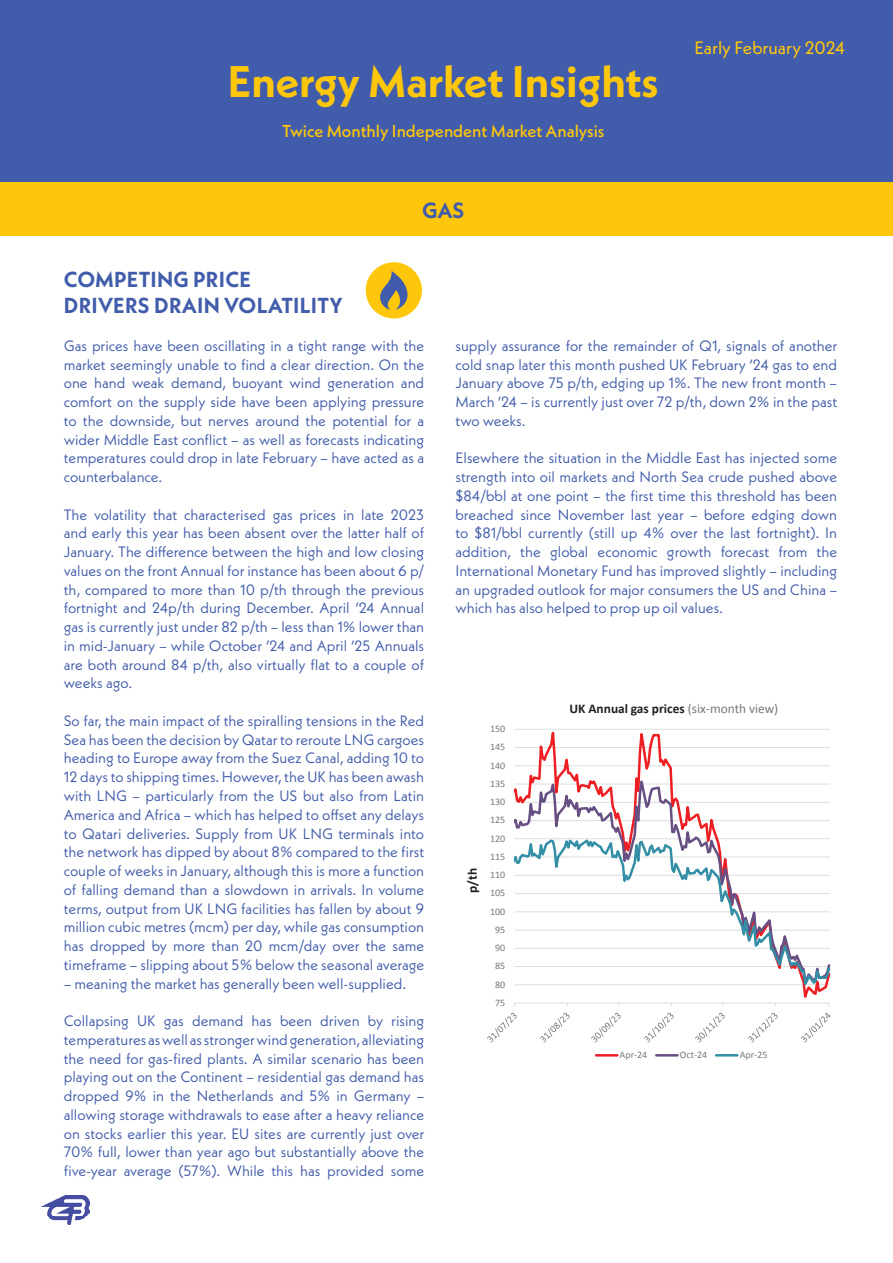
<style>
.page{position:relative;width:893px;height:1263px;background:#fff}
.page>*{position:absolute;margin:0;border:0;box-sizing:border-box;transform-origin:0 0}
.t1{font:700 44.1px "Neue Kabel";color:#fec70c}
.t2{font:700 21.9px "Neue Kabel";color:#415caa}
.t3{font:700 21.75px/26.1px "Neue Kabel";letter-spacing:.01em;color:#415caa}
.t4{font:18px "Neue Kabel";color:#fec70c}
.t5{font:500 17.25px "Neue Kabel";color:#fec70c}
.t6{font:15px/18.8px "Neue Kabel";color:#415caa;text-align:justify}
.t7{font:700 13.35px "Calibri";color:#231f20}
.t8{font:10.05px "Calibri";color:#76787b}
.s1{font-weight:400;color:#76787b}
</style>
<div class="page">
<div style="left:0;top:0;width:893px;height:182px;background:#415caa"></div>
<img style="left:42px;top:1196px;width:48px;height:29px">
<div style="left:0;top:182px;width:893px;height:54px;background:#fec70c"></div>
<div style="left:366px;top:262px;width:56px;height:56px;background:#fec70c;border-radius:50%"></div>
<svg style="left:380px;top:271px;width:28px;height:39px"></svg>
<svg style="left:514px;top:729px;width:316px;height:275px"></svg>
<svg style="left:514px;top:767px;width:316px;height:227px"></svg>
<svg style="left:514px;top:821px;width:317px;height:170px"></svg>
<svg style="left:487px;top:1013px;width:30px;height:29px"></svg>
<svg style="left:540px;top:1013px;width:30px;height:29px"></svg>
<svg style="left:591px;top:1013px;width:30px;height:29px"></svg>
<svg style="left:644px;top:1013px;width:30px;height:29px"></svg>
<svg style="left:695px;top:1013px;width:30px;height:29px"></svg>
<svg style="left:748px;top:1013px;width:29px;height:29px"></svg>
<svg style="left:801px;top:1012px;width:30px;height:30px"></svg>
<hr style="left:596px;top:1054px;width:21px;height:2px;background:#ee1f23">
<hr style="left:656px;top:1054px;width:22px;height:2px;background:#674f83">
<hr style="left:716px;top:1054px;width:21px;height:2px;background:#338ea6">
<h1 class="t1" style="left:228px;top:53px;width:432px">Energy Market Insights</h1>
<p class="t5" style="left:282px;top:120px;width:324px">Twice Monthly Independent Market Analysis</p>
<h3 class="t3" style="left:64px;top:266px;width:280px">COMPETING PRICE<br>DRIVERS DRAIN VOLATILITY</h3>
<h2 class="t2" style="left:422px;top:196px;width:44px">GAS</h2>
<p class="t4" style="left:694px;top:36px;width:152px">Early February 2024</p>
<p class="t6" style="left:64px;top:336px;width:362px">Gas prices have been oscillating in a tight range with the market seemingly unable to find a clear direction. On the one hand weak demand, buoyant wind generation and comfort on the supply side have been applying pressure to the downside, but nerves around the potential for a wider Middle East conflict – as well as forecasts indicating temperatures could drop in late February – have acted as a counterbalance.</p>
<p class="t6" style="left:64px;top:505px;width:362px">The volatility that characterised gas prices in late 2023 and early this year has been absent over the latter half of January. The difference between the high and low closing values on the front Annual for instance has been about 6 p/ th, compared to more than 10 p/th through the previous fortnight and 24p/th during December. April ’24 Annual gas is currently just under 82 p/th – less than 1% lower than in mid-January – while October ’24 and April ’25 Annuals are both around 84 p/th, also virtually flat to a couple of weeks ago.</p>
<p class="t6" style="left:64px;top:711px;width:362px">So far, the main impact of the spiralling tensions in the Red Sea has been the decision by Qatar to reroute LNG cargoes heading to Europe away from the Suez Canal, adding 10 to 12 days to shipping times. However, the UK has been awash with LNG – particularly from the US but also from Latin America and Africa – which has helped to offset any delays to Qatari deliveries. Supply from UK LNG terminals into the network has dipped by about 8% compared to the first couple of weeks in January, although this is more a function of falling demand than a slowdown in arrivals. In volume terms, output from UK LNG facilities has fallen by about 9 million cubic metres (mcm) per day, while gas consumption has dropped by more than 20 mcm/day over the same timeframe – slipping about 5% below the seasonal average</p>
<p class="t6" style="left:64px;top:974px;width:344px">– meaning the market has generally been well-supplied.</p>
<p class="t6" style="left:64px;top:1011px;width:362px">Collapsing UK gas demand has been driven by rising temperatures as well as stronger wind generation, alleviating the need for gas-fired plants. A similar scenario has been playing out on the Continent – residential gas demand has dropped 9% in the Netherlands and 5% in Germany – allowing storage withdrawals to ease after a heavy reliance on stocks earlier this year. EU sites are currently just over 70% full, lower than year ago but substantially above the five-year average (57%). While this has provided some</p>
<p class="t6" style="left:455px;top:336px;width:383px">supply assurance for the remainder of Q1, signals of another cold snap later this month pushed UK February ’24 gas to end January above 75 p/th, edging up 1%. The new front month – March ’24 – is currently just over 72 p/th, down 2% in the past two weeks.</p>
<p class="t6" style="left:455px;top:449px;width:383px">Elsewhere the situation in the Middle East has injected some strength into oil markets and North Sea crude pushed above $84/bbl at one point – the first time this threshold has been breached since November last year – before edging down to $81/bbl currently (still up 4% over the last fortnight). In addition, the global economic growth forecast from the International Monetary Fund has improved slightly – including an upgraded outlook for major consumers the US and China – which has also helped to prop up oil values.</p>
<p class="t7" style="left:464px;top:893px;width:26px;rotate:-90deg">ht/p</p>
<p class="t8" style="left:490px;top:722px;width:17px">150</p>
<p class="t8" style="left:490px;top:741px;width:17px">145</p>
<p class="t8" style="left:490px;top:759px;width:17px">140</p>
<p class="t8" style="left:490px;top:777px;width:17px">135</p>
<p class="t8" style="left:490px;top:795px;width:17px">130</p>
<p class="t8" style="left:490px;top:814px;width:17px">125</p>
<p class="t8" style="left:490px;top:832px;width:17px">120</p>
<p class="t8" style="left:490px;top:850px;width:17px">115</p>
<p class="t8" style="left:490px;top:868px;width:17px">110</p>
<p class="t8" style="left:490px;top:887px;width:17px">105</p>
<p class="t8" style="left:490px;top:905px;width:17px">100</p>
<p class="t8" style="left:495px;top:923px;width:12px">95</p>
<p class="t8" style="left:495px;top:941px;width:12px">90</p>
<p class="t8" style="left:495px;top:960px;width:12px">85</p>
<p class="t8" style="left:495px;top:978px;width:12px">80</p>
<p class="t8" style="left:495px;top:996px;width:12px">75</p>
<p class="t7" style="left:569px;top:700px;width:210px">UK Annual gas prices <span class="s1">(six-month view)</span></p>
<p class="t8" style="left:620px;top:1048px;width:29px">Apr-24</p>
<p class="t8" style="left:680px;top:1048px;width:29px">Oct-24</p>
<p class="t8" style="left:740px;top:1048px;width:29px">Apr-25</p>
</div>
